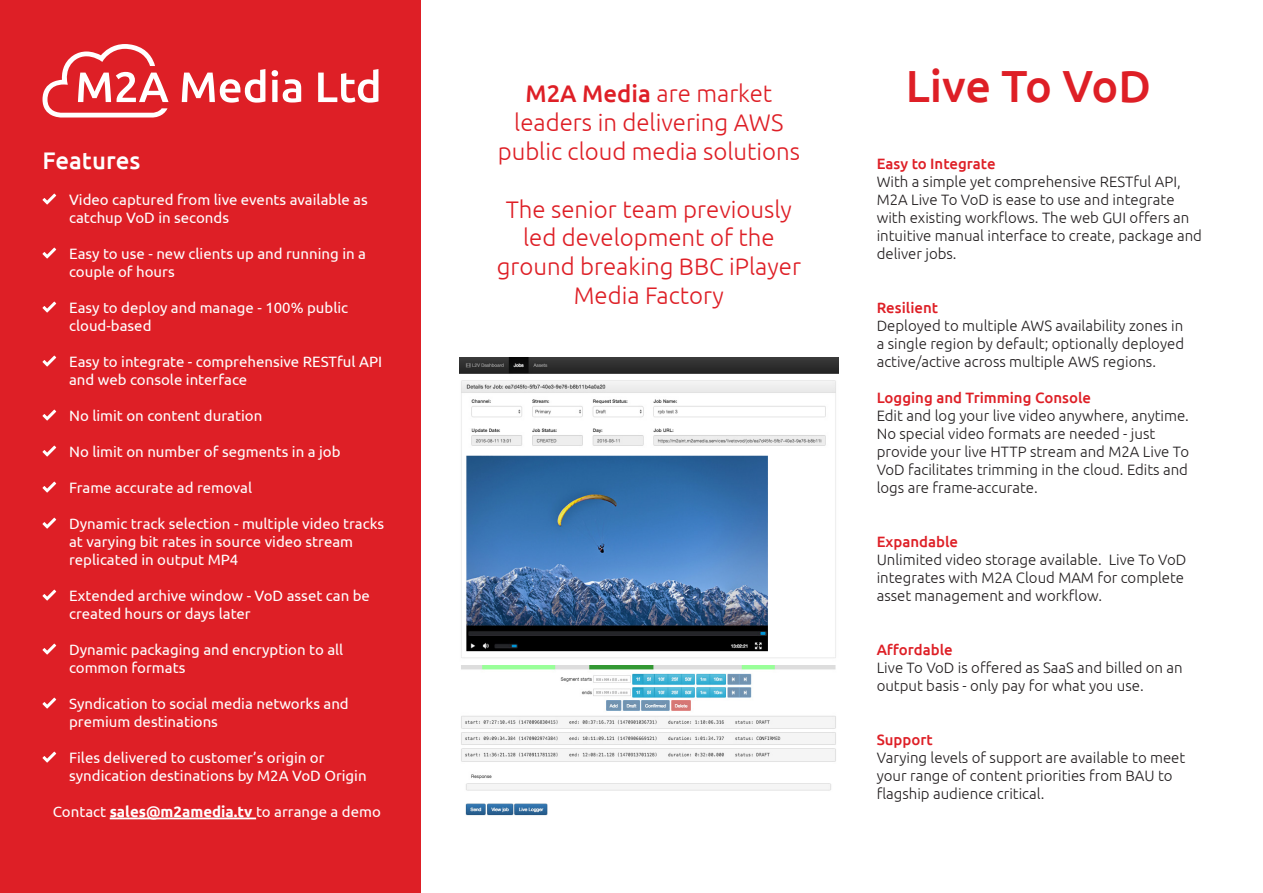
<style>
.page{position:relative;width:1263px;height:893px;background:#fff}
.page>*{position:absolute;margin:0;border:0;box-sizing:border-box;transform-origin:0 0}
.t1{font:500 45px "Ubuntu";letter-spacing:-.005em;color:#de1f26}
.t2{font:300 24px/28.8px "Ubuntu";color:#de1f26;text-align:center}
.t3{font:500 24px "Ubuntu";color:#fff}
.t4{font:300 15px/18px "Ubuntu";color:#231f20}
.List_Paragraph{font:15px/18px "Ubuntu";color:#fff}
.t5{font:500 15px "Ubuntu";color:#de1f26}
.s1{font-weight:700}
.s2{font-weight:500}
</style>
<div class="page">
<div style="left:0;top:0;width:421px;height:893px;background:#de1f26"></div>
<svg style="left:43px;top:44px;width:126px;height:74px"></svg>
<svg style="left:182px;top:69px;width:83px;height:34px"></svg>
<svg style="left:272px;top:70px;width:29px;height:33px"></svg>
<svg style="left:318px;top:69px;width:60px;height:34px"></svg>
<svg style="left:42px;top:194px;width:14px;height:11px"></svg>
<svg style="left:42px;top:248px;width:14px;height:11px"></svg>
<svg style="left:42px;top:302px;width:14px;height:11px"></svg>
<svg style="left:42px;top:356px;width:14px;height:11px"></svg>
<svg style="left:42px;top:410px;width:14px;height:11px"></svg>
<svg style="left:42px;top:446px;width:14px;height:11px"></svg>
<svg style="left:42px;top:482px;width:14px;height:11px"></svg>
<svg style="left:42px;top:590px;width:14px;height:11px"></svg>
<svg style="left:42px;top:644px;width:14px;height:11px"></svg>
<svg style="left:42px;top:698px;width:14px;height:11px"></svg>
<hr style="left:110px;top:817px;width:146px;height:2px;background:#fff">
<svg style="left:42px;top:518px;width:14px;height:11px"></svg>
<svg style="left:42px;top:752px;width:14px;height:11px"></svg>
<img style="left:460px;top:357px;width:378px;height:459px">
<p class="t3" style="left:43px;top:145px;width:99px">Features</p>
<p class="List_Paragraph" style="left:69px;top:190px;width:300px">Video captured from live events available as catchup VoD in seconds</p>
<p class="List_Paragraph" style="left:69px;top:244px;width:298px">Easy to use - new clients up and running in a couple of hours</p>
<p class="List_Paragraph" style="left:69px;top:298px;width:281px">Easy to deploy and manage - 100% public cloud-based</p>
<p class="List_Paragraph" style="left:69px;top:352px;width:315px">Easy to integrate - comprehensive RESTful API and web console interface</p>
<p class="List_Paragraph" style="left:69px;top:406px;width:195px">No limit on content duration</p>
<p class="List_Paragraph" style="left:69px;top:442px;width:273px">No limit on number of segments in a job</p>
<p class="List_Paragraph" style="left:69px;top:478px;width:185px">Frame accurate ad removal</p>
<p class="List_Paragraph" style="left:69px;top:514px;width:317px">Dynamic track selection - multiple video tracks at varying bit rates in source video stream replicated in output MP4</p>
<p class="List_Paragraph" style="left:69px;top:586px;width:302px">Extended archive window - VoD asset can be created hours or days later</p>
<p class="List_Paragraph" style="left:69px;top:640px;width:276px">Dynamic packaging and encryption to all common formats</p>
<p class="List_Paragraph" style="left:69px;top:694px;width:281px">Syndication to social media networks and premium destinations</p>
<p class="List_Paragraph" style="left:69px;top:748px;width:299px">Files delivered to customer’s origin or syndication destinations by M2A VoD Origin</p>
<p class="List_Paragraph" style="left:53px;top:802px;width:330px">Contact <span class="s1">sales@m2amedia.tv</span> to arrange a demo</p>
<p class="t2" style="left:498px;top:79px;width:304px"><span class="s2">M2A Media</span> are market leaders in delivering AWS public cloud media solutions</p>
<p class="t2" style="left:497px;top:194px;width:306px">The senior team previously led development of the ground breaking BBC iPlayer<br>Media Factory</p>
<p class="t1" style="left:906px;top:58px;width:247px">Live To VoD</p>
<p class="t5" style="left:877px;top:154px;width:120px">Easy to Integrate</p>
<p class="t4" style="left:877px;top:172px;width:327px">With a simple yet comprehensive RESTful API, M2A Live To VoD is ease to use and integrate with existing workflows. The web GUI offers an intuitive manual interface to create, package and deliver jobs.</p>
<p class="t5" style="left:877px;top:298px;width:63px">Resilient</p>
<p class="t4" style="left:877px;top:316px;width:309px;text-align:justify">Deployed to multiple AWS availability zones in a single region by default; optionally deployed active/active across multiple AWS regions.</p>
<p class="t5" style="left:877px;top:388px;width:216px">Logging and Trimming Console</p>
<p class="t4" style="left:877px;top:406px;width:314px">Edit and log your live video anywhere, anytime.<br>No special video formats are needed - just provide your live HTTP stream and M2A Live To VoD facilitates trimming in the cloud. Edits and logs are frame-accurate.</p>
<p class="t5" style="left:877px;top:532px;width:83px">Expandable</p>
<p class="t4" style="left:877px;top:550px;width:311px">Unlimited video storage available. Live To VoD integrates with M2A Cloud MAM for complete asset management and workflow.</p>
<p class="t5" style="left:877px;top:640px;width:78px">Affordable</p>
<p class="t4" style="left:877px;top:658px;width:307px">Live To VoD is offered as SaaS and billed on an output basis - only pay for what you use.</p>
<p class="t5" style="left:877px;top:730px;width:58px">Support</p>
<p class="t4" style="left:877px;top:748px;width:310px">Varying levels of support are available to meet your range of content priorities from BAU to flagship audience critical.</p>
</div>
